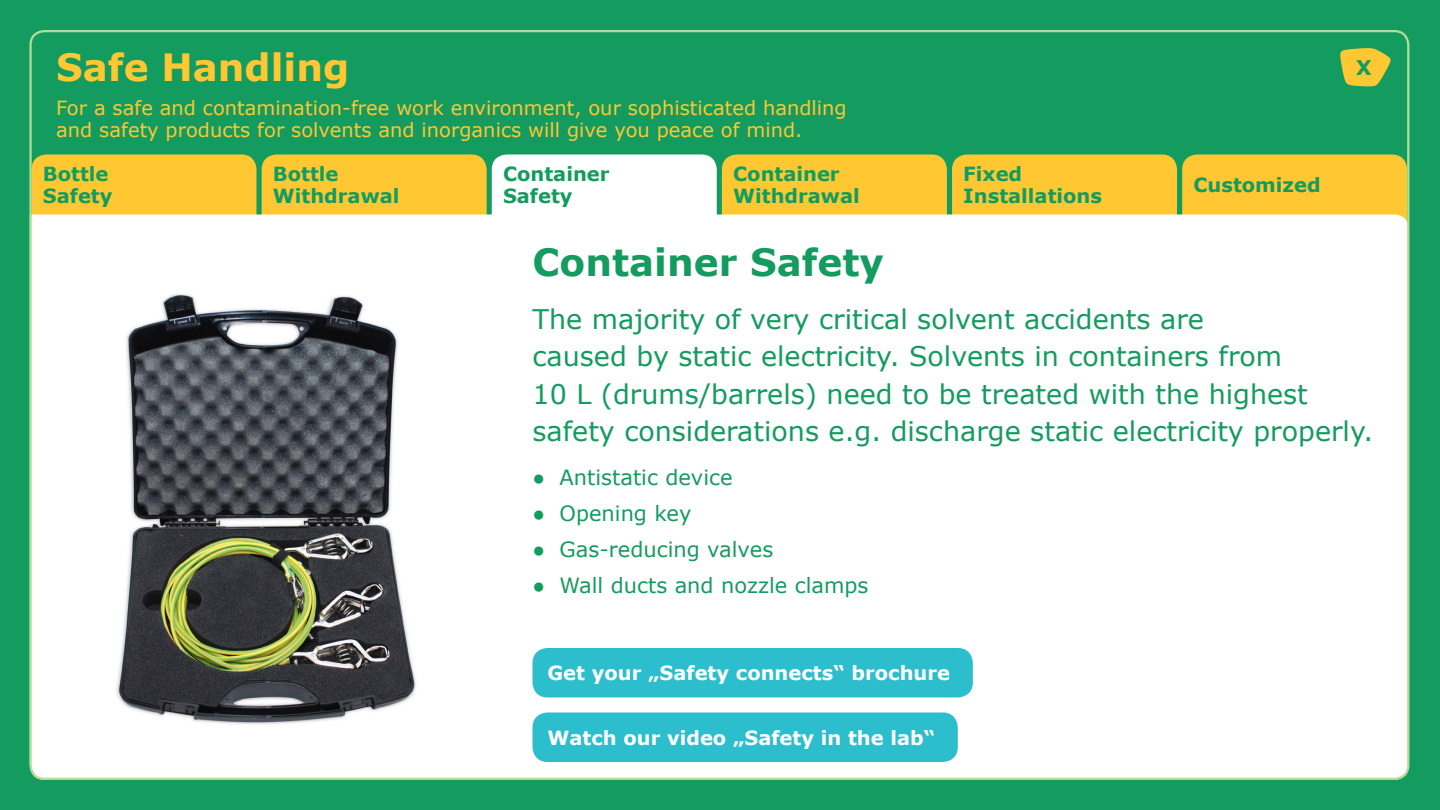
<style>
.page{position:relative;width:1440px;height:810px;background:#149b5f}
.page>*{position:absolute;margin:0;border:0;box-sizing:border-box;transform-origin:0 0}
.t1{font:700 37.5px "Verdana";color:#149b5f}
.t2{font:700 37.5px "Verdana";color:#ffc832}
.t3{font:27px/37.5px "Verdana";color:#149b5f}
.t4{font:21px "Verdana";color:#149b5f}
.t5{font:700 20.25px "Verdana";color:#149b5f}
.t6{font:19.5px/22.5px "Verdana";color:#ffc832}
.t7{font:700 19.5px/22.5px "Verdana";color:#149b5f}
.t8{font:700 19.5px "Verdana";color:#fff}
</style>
<div class="page">
<div style="left:952px;top:154px;width:225px;height:108px;background:#ffc832;border-radius:15px"></div>
<div style="left:1182px;top:154px;width:225px;height:108px;background:#ffc832;border-radius:15px"></div>
<div style="left:722px;top:154px;width:225px;height:108px;background:#ffc832;border-radius:15px"></div>
<div style="left:492px;top:154px;width:225px;height:108px;background:#fff;border-radius:15px"></div>
<div style="left:32px;top:154px;width:224px;height:108px;background:#ffc832;border-radius:15px"></div>
<div style="left:262px;top:154px;width:225px;height:108px;background:#ffc832;border-radius:15px"></div>
<div style="left:32px;top:214px;width:1377px;height:566px;background:#fff"></div>
<div style="left:532px;top:712px;width:426px;height:50px;background:#2dbecd;border-radius:15px"></div>
<img style="left:97px;top:278px;width:341px;height:470px">
<svg style="left:1340px;top:48px;width:51px;height:39px"></svg>
<div style="left:532px;top:648px;width:441px;height:50px;background:#2dbecd;border-radius:15px"></div>
<h1 class="t2" style="left:56px;top:41px;width:295px">Safe Handling</h1>
<p class="t5" style="left:1356px;top:53px;width:17px">X</p>
<p class="t6" style="left:56px;top:96px;width:792px">For a safe and contamination-free work environment, our sophisticated handling and safety products for solvents and inorganics will give you peace of mind.</p>
<p class="t7" style="left:43px;top:162px;width:71px">Bottle<br>Safety</p>
<p class="t7" style="left:273px;top:162px;width:128px">Bottle<br>Withdrawal</p>
<p class="t7" style="left:503px;top:162px;width:108px">Container<br>Safety</p>
<p class="t7" style="left:963px;top:162px;width:140px">Fixed<br>Installations</p>
<p class="t7" style="left:1193px;top:173px;width:129px">Customized</p>
<p class="t7" style="left:733px;top:162px;width:128px">Container<br>Withdrawal</p>
<h1 class="t1" style="left:532px;top:236px;width:353px">Container Safety</h1>
<p class="t3" style="left:532px;top:300px;width:842px">The majority of very critical solvent accidents are<br>caused by static electricity. Solvents in containers from<br>10 L (drums/barrels) need to be treated with the highest safety considerations e.g. discharge static electricity properly.</p>
<p class="t4" style="left:532px;top:463px;width:202px">● Antistatic device</p>
<p class="t4" style="left:532px;top:499px;width:161px">● Opening key</p>
<p class="t4" style="left:532px;top:535px;width:242px">● Gas-reducing valves</p>
<p class="t4" style="left:532px;top:571px;width:338px">● Wall ducts and nozzle clamps</p>
<p class="t8" style="left:548px;top:659px;width:404px">Get your „Safety connects“ brochure</p>
<p class="t8" style="left:548px;top:724px;width:389px">Watch our video „Safety in the lab“</p>
</div>
